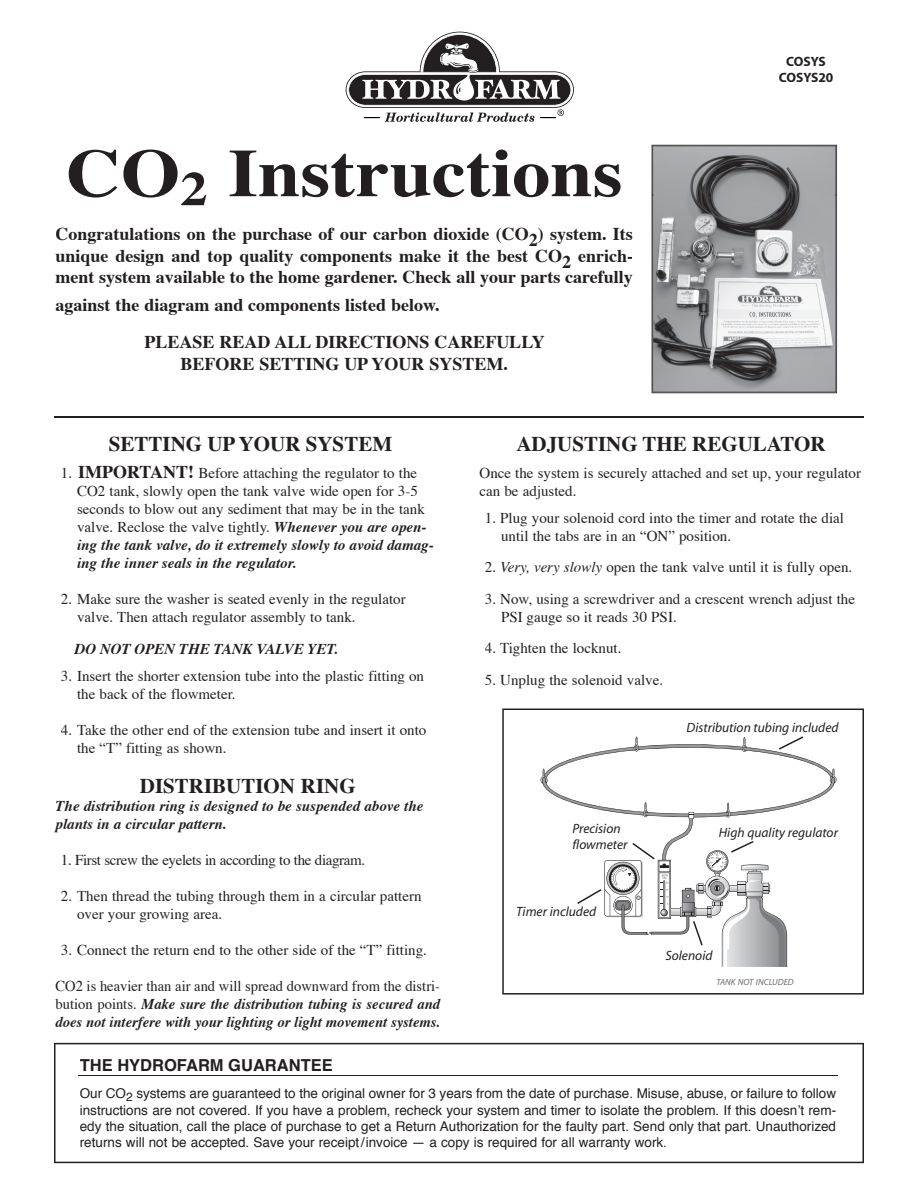
<style>
.page{position:relative;width:918px;height:1188px;background:#fff}
.page>*{position:absolute;margin:0;border:0;box-sizing:border-box;transform-origin:0 0}
.t1{font:700 67.5px "Times";color:#231f20;scale:1.13 1}
.t2{font:700 21px "Times";color:#231f20}
.t3{font:700 18px/21.6px "Times";color:#231f20;text-align:justify}
.t4{font:700 16.5px "Helvetica";color:#231f20}
.t5{font:15px/18px "Times";color:#231f20}
.t6{font:italic 700 15px/18px "Times";color:#231f20}
.t7{font:15px "Times";letter-spacing:-.025em;color:#231f20}
.t8{font:13.5px/16.2px "Helvetica";color:#231f20;text-align:justify}
.t9{font:italic 13.5px/16.2px "Myriad";color:#231f20}
.t10{font:700 13.5px/16.2px "Myriad";color:#231f20;text-align:center}
.t11{font:italic 9px "Myriad";color:#6c6d70}
.s1{font-weight:700;font-size:18px}
.s2{font-weight:700;font-style:italic}
.s3{font-weight:400;font-style:normal}
.s4{font-style:italic}
</style>
<div class="page">
<svg style="left:346px;top:32px;width:228px;height:90px"></svg>
<svg style="left:652px;top:195px;width:184px;height:197px;background:#9e9fa1"></svg>
<img style="left:652px;top:146px;width:184px;height:49px">
<img style="left:652px;top:195px;width:47px;height:196px">
<img style="left:790px;top:195px;width:46px;height:196px">
<svg style="left:54px;top:1043px;width:810px;height:120px"></svg>
<hr style="left:54px;top:416px;width:810px;height:2px;background:#231f20">
<svg style="left:502px;top:709px;width:362px;height:286px"></svg>
<svg style="left:541px;top:736px;width:296px;height:231px"></svg>
<h1 class="t1" style="left:66px;top:128px;width:494px">CO<sub>2</sub> Instructions</h1>
<p class="t3" style="left:56px;top:224px;width:579px">Congratulations on the purchase of our carbon dioxide (CO2) system. Its unique design and top quality components make it the best CO2 enrich&shy;ment system available to the home gardener. Check all your parts carefully</p>
<p class="t3" style="left:144px;top:287px;width:402px;line-height:37.2px;text-indent:-89px">against the diagram and components listed below.<br>PLEASE READ ALL DIRECTIONS CAREFULLY</p>
<p class="t3" style="left:180px;top:353px;width:329px">BEFORE SETTING UP YOUR SYSTEM.</p>
<p class="t10" style="left:779px;top:53px;width:56px">COSYS<br>COSYS20</p>
<h2 class="t2" style="left:109px;top:430px;width:285px">SETTING UP YOUR SYSTEM</h2>
<p class="t5" style="left:77px;top:465px;width:358px;text-indent:-16px">1. <span class="s1">IMPORTANT!</span> Before attaching the regulator to the CO2 tank, slowly open the tank valve wide open for 3-5 seconds to blow out any sediment that may be in the tank valve. Reclose the valve tightly. <span class="s2">Whenever you are open&shy;ing the tank valve, do it extremely slowly to avoid damag&shy;ing the inner seals in the regulator.</span></p>
<p class="t5" style="left:77px;top:591px;width:330px;text-indent:-16px">2. Make sure the washer is seated evenly in the regulator valve. Then attach regulator assembly to tank.</p>
<p class="t6" style="left:75px;top:640px;width:265px">DO NOT OPEN THE TANK VALVE YET.</p>
<p class="t5" style="left:77px;top:667px;width:349px;text-indent:-16px">3. Insert the shorter extension tube into the plastic fitting on the back of the flowmeter.</p>
<p class="t5" style="left:77px;top:721px;width:351px;text-indent:-16px">4. Take the other end of the extension tube and insert it onto the “T” fitting as shown.</p>
<h2 class="t2" style="left:140px;top:772px;width:217px">DISTRIBUTION RING</h2>
<p class="t6" style="left:56px;top:798px;width:369px">The distribution ring is designed to be suspended above the plants in a circular pattern.</p>
<p class="t7" style="left:61px;top:850px;width:306px">1. First screw the eyelets in according to the diagram.</p>
<p class="t5" style="left:77px;top:888px;width:346px;text-indent:-16px">2. Then thread the tubing through them in a circular pattern over your growing area.</p>
<p class="t5" style="left:61px;top:942px;width:368px">3. Connect the return end to the other side of the “T” fitting.</p>
<p class="t6" style="left:56px;top:978px;width:386px;text-align:justify"><span class="s3">CO2 is heavier than air and will spread downward from the distri&shy;bution points.</span> Make sure the distribution tubing is secured and does not interfere with your lighting or light movement systems.</p>
<p class="t4" style="left:80px;top:1054px;width:254px">THE HYDROFARM GUARANTEE</p>
<h2 class="t2" style="left:516px;top:430px;width:311px">ADJUSTING THE REGULATOR</h2>
<p class="t5" style="left:480px;top:465px;width:383px">Once the system is securely attached and set up, your regulator can be adjusted.</p>
<p class="t5" style="left:501px;top:510px;width:344px;text-indent:-16px">1. Plug your solenoid cord into the timer and rotate the dial until the tabs are in an “ON” position.</p>
<p class="t5" style="left:485px;top:559px;width:369px">2. <span class="s4">Very, very slowly</span> open the tank valve until it is fully open.</p>
<p class="t5" style="left:501px;top:591px;width:355px;text-indent:-16px">3. Now, using a screwdriver and a crescent wrench adjust the<br>PSI gauge so it reads 30 PSI.</p>
<p class="t5" style="left:485px;top:640px;width:138px">4. Tighten the locknut.</p>
<p class="t5" style="left:485px;top:672px;width:180px">5. Unplug the solenoid valve.</p>
<p class="t9" style="left:572px;top:821px;width:57px">Precision flowmeter</p>
<p class="t9" style="left:516px;top:904px;width:81px">Timer included</p>
<p class="t9" style="left:687px;top:720px;width:153px">Distribution tubing included</p>
<p class="t9" style="left:719px;top:825px;width:121px">High quality regulator</p>
<p class="t9" style="left:665px;top:948px;width:49px">Solenoid</p>
<p class="t11" style="left:716px;top:978px;width:79px">TANK NOT INCLUDED</p>
<p class="t8" style="left:80px;top:1086px;width:758px">Our CO<sub>2</sub> systems are guaranteed to the original owner for 3 years from the date of purchase. Misuse, abuse, or failure to follow instructions are not covered. If you have a problem, recheck your system and timer to isolate the problem. If this doesnʼt rem&shy;edy the situation, call the place of purchase to get a Return Authorization for the faulty part. Send only that part. Unauthorized returns will not be accepted. Save your receipt/invoice — a copy is required for all warranty work.</p>
</div>
